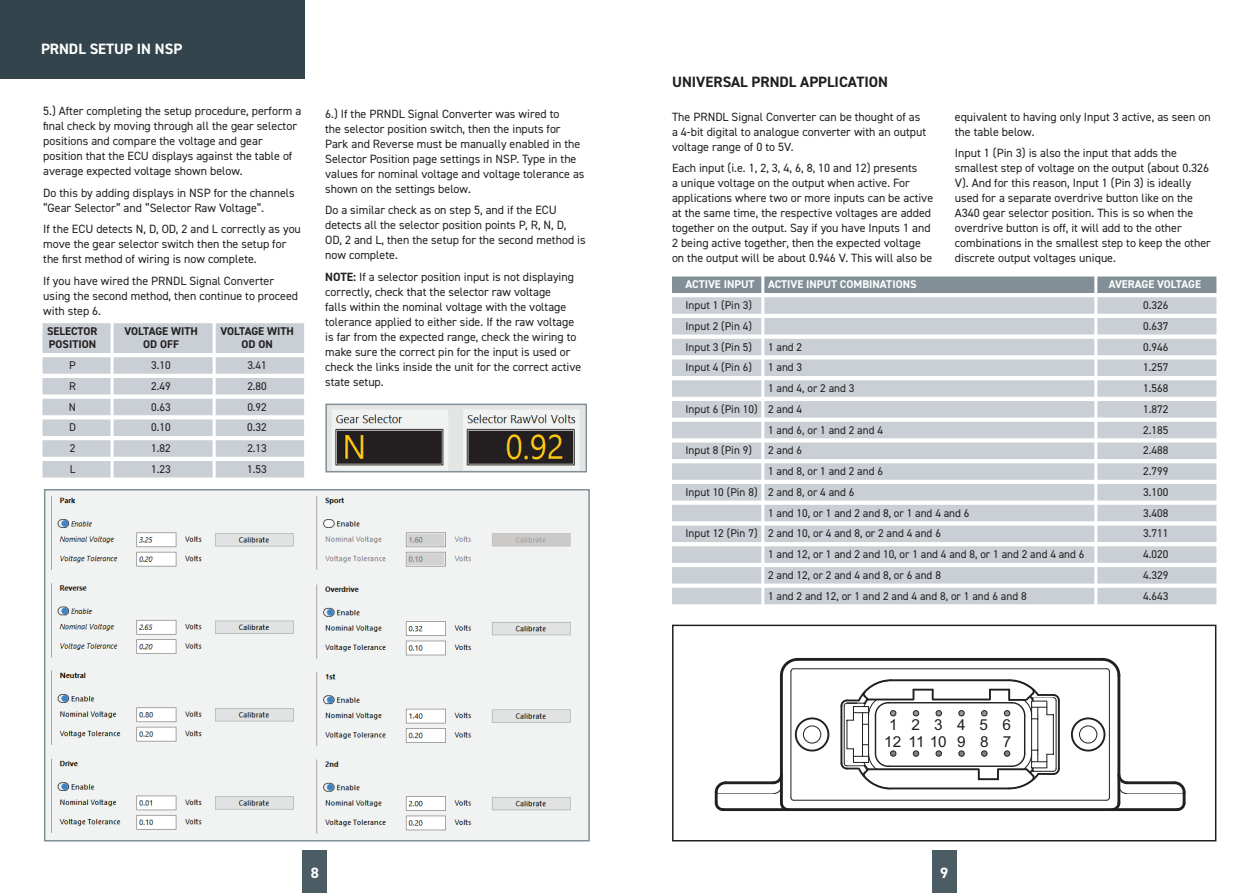
<style>
.page{position:relative;width:1259px;height:893px;background:#fff}
.page>*{position:absolute;margin:0;border:0;box-sizing:border-box;transform-origin:0 0}
.t1{font:15.15px/17.1px "Arial";letter-spacing:.685em;color:#231f20;text-align:center}
.page_Header_-_White{font:700 15px "DIN2014";color:#231f20}
.page_Header_-_White-2{font:700 15px "DIN2014";color:#fff}
.Body_Copy{font:12px/15px "DIN2014";color:#231f20}
.Table_1{font:11.25px "DIN2014";color:#231f20}
.Table_1-2{font:700 11.25px "DIN2014";color:#fff}
.Table_1-3{font:700 11.25px "DIN2014";color:#231f20}
.s1{font-weight:700}
</style>
<div class="page">
<div style="left:303px;top:850px;width:24px;height:43px;background:#4c5c65"></div>
<div style="left:932px;top:850px;width:24px;height:43px;background:#4c5c65"></div>
<img style="left:328px;top:407px;width:256px;height:62px">
<div style="left:325px;top:404px;width:262px;height:68px;border:2px solid #828f96"></div>
<div style="left:0;top:0;width:304px;height:79px;background:#33444d"></div>
<img style="left:47px;top:492px;width:540px;height:346px">
<div style="left:44px;top:489px;width:546px;height:352px;border:2px solid #828f96"></div>
<div style="left:43px;top:323px;width:261px;height:17px;background:#c9cfd4"></div>
<div style="left:43px;top:336px;width:261px;height:17px;background:#c9cfd4"></div>
<div style="left:43px;top:357px;width:261px;height:17px;background:#c9cfd4"></div>
<div style="left:43px;top:378px;width:261px;height:16px;background:#c9cfd4"></div>
<div style="left:43px;top:399px;width:261px;height:16px;background:#c9cfd4"></div>
<div style="left:43px;top:419px;width:261px;height:17px;background:#c9cfd4"></div>
<div style="left:43px;top:440px;width:261px;height:17px;background:#c9cfd4"></div>
<div style="left:43px;top:461px;width:261px;height:16px;background:#c9cfd4"></div>
<hr style="left:111px;top:317px;width:3px;height:168px;background:#fff">
<hr style="left:213px;top:317px;width:3px;height:168px;background:#fff">
<div style="left:672px;top:276px;width:544px;height:17px;background:#828f96"></div>
<div style="left:672px;top:297px;width:544px;height:17px;background:#c9cfd4"></div>
<div style="left:672px;top:318px;width:544px;height:16px;background:#c9cfd4"></div>
<div style="left:672px;top:339px;width:544px;height:16px;background:#c9cfd4"></div>
<div style="left:672px;top:359px;width:544px;height:17px;background:#c9cfd4"></div>
<div style="left:672px;top:380px;width:544px;height:17px;background:#c9cfd4"></div>
<div style="left:672px;top:401px;width:544px;height:17px;background:#c9cfd4"></div>
<div style="left:672px;top:422px;width:544px;height:16px;background:#c9cfd4"></div>
<div style="left:672px;top:443px;width:544px;height:16px;background:#c9cfd4"></div>
<div style="left:672px;top:463px;width:544px;height:17px;background:#c9cfd4"></div>
<div style="left:672px;top:484px;width:544px;height:17px;background:#c9cfd4"></div>
<div style="left:672px;top:505px;width:544px;height:16px;background:#c9cfd4"></div>
<div style="left:672px;top:526px;width:544px;height:16px;background:#c9cfd4"></div>
<div style="left:672px;top:546px;width:544px;height:17px;background:#c9cfd4"></div>
<div style="left:672px;top:567px;width:544px;height:17px;background:#c9cfd4"></div>
<div style="left:672px;top:588px;width:544px;height:16px;background:#c9cfd4"></div>
<hr style="left:761px;top:269px;width:3px;height:352px;background:#fff">
<hr style="left:1094px;top:275px;width:3px;height:335px;background:#fff">
<svg style="left:714px;top:658px;width:472px;height:153px"></svg>
<svg style="left:770px;top:668px;width:360px;height:133px"></svg>
<hr style="left:867px;top:768px;width:111px;height:2px;background:#231f20">
<hr style="left:997px;top:768px;width:30px;height:2px;background:#231f20">
<div style="left:672px;top:625px;width:544px;height:216px;border:2px solid #231f20"></div>
<p class="page_Header_-_White-2" style="left:41px;top:39px;width:143px">PRNDL SETUP IN NSP</p>
<p class="Body_Copy" style="left:43px;top:104px;width:259px">5.) After completing the setup procedure, perform a final check by moving through all the gear selector positions and compare the voltage and gear position that the ECU displays against the table of average expected voltage shown below.</p>
<p class="Body_Copy" style="left:43px;top:185px;width:253px">Do this by adding displays in NSP for the channels “Gear Selector” and “Selector Raw Voltage”.</p>
<p class="Body_Copy" style="left:43px;top:221px;width:259px">If the ECU detects N, D, OD, 2 and L correctly as you move the gear selector switch then the setup for the first method of wiring is now complete.</p>
<p class="Body_Copy" style="left:43px;top:273px;width:256px">If you have wired the PRNDL Signal Converter using the second method, then continue to proceed with step 6.</p>
<p class="Table_1-3" style="left:47px;top:324px;width:52px">SELECTOR</p>
<p class="Table_1-3" style="left:124px;top:324px;width:75px">VOLTAGE WITH</p>
<p class="Table_1-3" style="left:220px;top:324px;width:75px">VOLTAGE WITH</p>
<p class="Table_1-3" style="left:49px;top:337px;width:49px">POSITION</p>
<p class="Table_1-3" style="left:143px;top:337px;width:37px">OD OFF</p>
<p class="Table_1-3" style="left:241px;top:337px;width:33px">OD ON</p>
<p class="Table_1" style="left:69px;top:358px;width:8px">P</p>
<p class="Table_1" style="left:151px;top:358px;width:21px">3.10</p>
<p class="Table_1" style="left:247px;top:358px;width:21px">3.41</p>
<p class="Table_1" style="left:69px;top:379px;width:8px">R</p>
<p class="Table_1" style="left:151px;top:379px;width:21px">2.49</p>
<p class="Table_1" style="left:247px;top:379px;width:21px">2.80</p>
<p class="Table_1" style="left:69px;top:400px;width:9px">N</p>
<p class="Table_1" style="left:151px;top:400px;width:21px">0.63</p>
<p class="Table_1" style="left:247px;top:400px;width:21px">0.92</p>
<p class="Table_1" style="left:69px;top:420px;width:8px">D</p>
<p class="Table_1" style="left:151px;top:420px;width:21px">0.10</p>
<p class="Table_1" style="left:247px;top:420px;width:21px">0.32</p>
<p class="Table_1" style="left:70px;top:441px;width:7px">2</p>
<p class="Table_1" style="left:151px;top:441px;width:21px">1.82</p>
<p class="Table_1" style="left:247px;top:441px;width:21px">2.13</p>
<p class="Table_1" style="left:70px;top:462px;width:7px">L</p>
<p class="Table_1" style="left:151px;top:462px;width:21px">1.23</p>
<p class="Table_1" style="left:247px;top:462px;width:21px">1.53</p>
<p class="Body_Copy" style="left:325px;top:106px;width:261px">6.) If the PRNDL Signal Converter was wired to<br>the selector position switch, then the inputs for Park and Reverse must be manually enabled in the Selector Position page settings in NSP. Type in the values for nominal voltage and voltage tolerance as shown on the settings below.</p>
<p class="Body_Copy" style="left:325px;top:202px;width:262px">Do a similar check as on step 5, and if the ECU detects all the selector position points P, R, N, D, OD, 2 and L, then the setup for the second method is now complete.</p>
<p class="Body_Copy" style="left:325px;top:269px;width:258px"><span class="s1">NOTE:</span> If a selector position input is not displaying correctly, check that the selector raw voltage<br>falls within the nominal voltage with the voltage tolerance applied to either side. If the raw voltage is far from the expected range, check the wiring to make sure the correct pin for the input is used or check the links inside the unit for the correct active state setup.</p>
<p class="page_Header_-_White" style="left:672px;top:72px;width:217px">UNIVERSAL PRNDL APPLICATION</p>
<p class="Body_Copy" style="left:672px;top:109px;width:256px">The PRNDL Signal Converter can be thought of as a 4-bit digital to analogue converter with an output voltage range of 0 to 5V.</p>
<p class="Body_Copy" style="left:672px;top:160px;width:263px">Each input (i.e. 1, 2, 3, 4, 6, 8, 10 and 12) presents<br>a unique voltage on the output when active. For applications where two or more inputs can be active at the same time, the respective voltages are added together on the output. Say if you have Inputs 1 and 2 being active together, then the expected voltage on the output will be about 0.946 V. This will also be</p>
<p class="Body_Copy" style="left:955px;top:109px;width:257px">equivalent to having only Input 3 active, as seen on the table below.</p>
<p class="Body_Copy" style="left:955px;top:145px;width:258px">Input 1 (Pin 3) is also the input that adds the smallest step of voltage on the output (about 0.326<br>V). And for this reason, Input 1 (Pin 3) is ideally used for a separate overdrive button like on the A340 gear selector position. This is so when the overdrive button is off, it will add to the other combinations in the smallest step to keep the other discrete output voltages unique.</p>
<p class="Table_1-2" style="left:685px;top:277px;width:232px">ACTIVE INPUT ACTIVE INPUT COMBINATIONS</p>
<p class="Table_1-2" style="left:1108px;top:277px;width:94px">AVERAGE VOLTAGE</p>
<p class="Table_1" style="left:685px;top:298px;width:68px">Input 1 (Pin 3)</p>
<p class="Table_1" style="left:1143px;top:298px;width:27px">0.326</p>
<p class="Table_1" style="left:685px;top:319px;width:68px">Input 2 (Pin 4)</p>
<p class="Table_1" style="left:1143px;top:319px;width:27px">0.637</p>
<p class="Table_1" style="left:685px;top:340px;width:68px">Input 3 (Pin 5)</p>
<p class="Table_1" style="left:768px;top:340px;width:36px">1 and 2</p>
<p class="Table_1" style="left:1143px;top:340px;width:27px">0.946</p>
<p class="Table_1" style="left:685px;top:361px;width:68px">Input 4 (Pin 6)</p>
<p class="Table_1" style="left:768px;top:361px;width:36px">1 and 3</p>
<p class="Table_1" style="left:1143px;top:361px;width:27px">1.257</p>
<p class="Table_1" style="left:768px;top:381px;width:88px">1 and 4, or 2 and 3</p>
<p class="Table_1" style="left:1143px;top:381px;width:27px">1.568</p>
<p class="Table_1" style="left:685px;top:402px;width:118px">Input 6 (Pin 10) 2 and 4</p>
<p class="Table_1" style="left:1143px;top:402px;width:27px">1.872</p>
<p class="Table_1" style="left:768px;top:423px;width:116px">1 and 6, or 1 and 2 and 4</p>
<p class="Table_1" style="left:1143px;top:423px;width:27px">2.185</p>
<p class="Table_1" style="left:685px;top:444px;width:68px">Input 8 (Pin 9)</p>
<p class="Table_1" style="left:768px;top:444px;width:36px">2 and 6</p>
<p class="Table_1" style="left:1143px;top:444px;width:27px">2.488</p>
<p class="Table_1" style="left:768px;top:464px;width:116px">1 and 8, or 1 and 2 and 6</p>
<p class="Table_1" style="left:1143px;top:464px;width:27px">2.799</p>
<p class="Table_1" style="left:685px;top:485px;width:170px">Input 10 (Pin 8) 2 and 8, or 4 and 6</p>
<p class="Table_1" style="left:1143px;top:485px;width:27px">3.100</p>
<p class="Table_1" style="left:768px;top:506px;width:203px">1 and 10, or 1 and 2 and 8, or 1 and 4 and 6</p>
<p class="Table_1" style="left:1143px;top:506px;width:27px">3.408</p>
<p class="Table_1" style="left:685px;top:527px;width:257px">Input 12 (Pin 7) 2 and 10, or 4 and 8, or 2 and 4 and 6</p>
<p class="Table_1" style="left:1143px;top:527px;width:27px">3.711</p>
<p class="Table_1" style="left:768px;top:547px;width:318px">1 and 12, or 1 and 2 and 10, or 1 and 4 and 8, or 1 and 2 and 4 and 6</p>
<p class="Table_1" style="left:1143px;top:547px;width:27px">4.020</p>
<p class="Table_1" style="left:768px;top:568px;width:174px">2 and 12, or 2 and 4 and 8, or 6 and 8</p>
<p class="Table_1" style="left:1143px;top:568px;width:27px">4.329</p>
<p class="Table_1" style="left:768px;top:589px;width:260px">1 and 2 and 12, or 1 and 2 and 4 and 8, or 1 and 6 and 8</p>
<p class="Table_1" style="left:1143px;top:589px;width:27px">4.643</p>
<p class="t1" style="left:884px;top:717px;width:129px">123456<br>121110 9 8 7</p>
<p class="page_Header_-_White-2" style="left:311px;top:863px;width:10px">8</p>
<p class="page_Header_-_White-2" style="left:940px;top:863px;width:10px">9</p>
</div>
